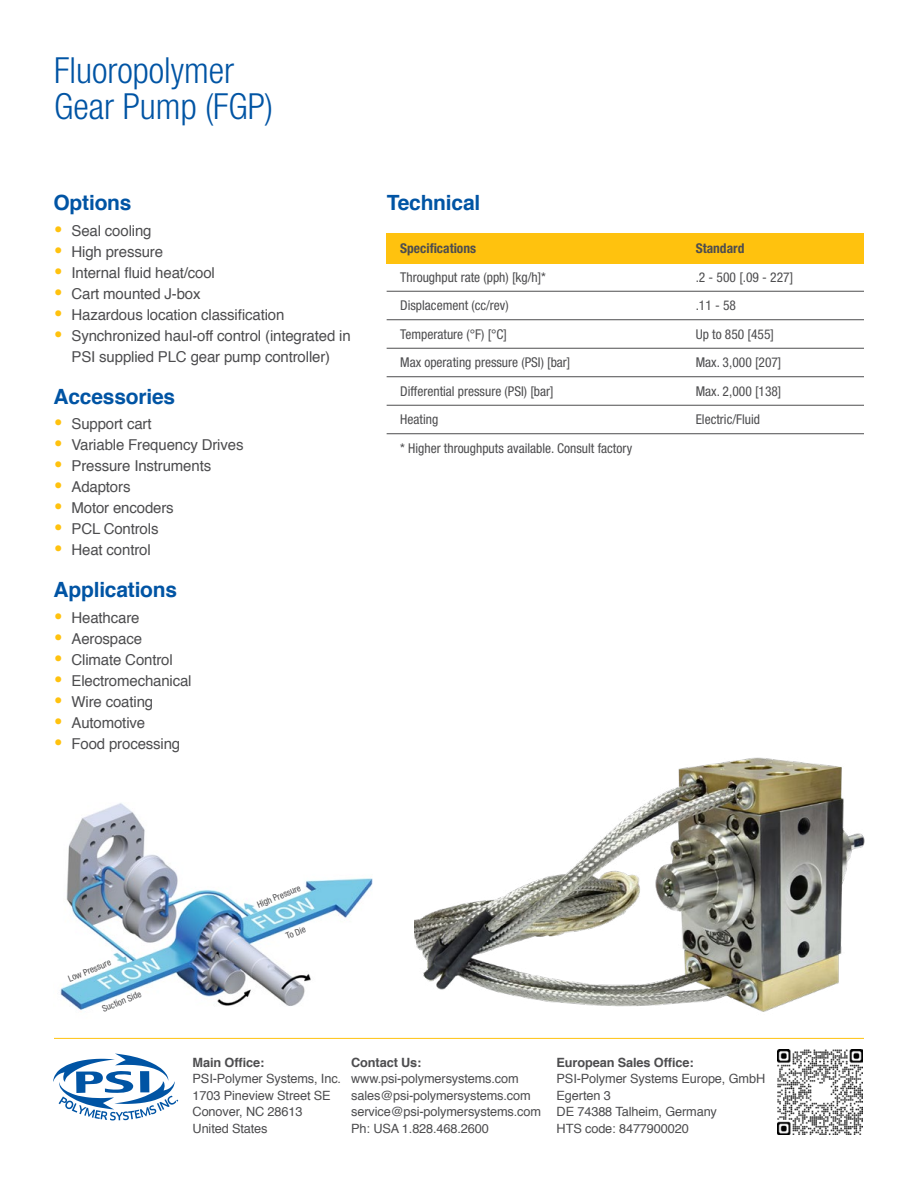
<style>
.page{position:relative;width:918px;height:1188px;background:#fff}
.page>*{position:absolute;margin:0;border:0;box-sizing:border-box;transform-origin:0 0}
.t1{font:300 condensed 36px/36px "Helvetica Neue";color:#0054a4}
.t2{font:700 21px "Helvetica";letter-spacing:-.01em;color:#0054a4}
.t3{font:15px/21px "Helvetica";letter-spacing:-.01em;color:#4d4d4f;text-align:center}
.t4{font:condensed 13.5px "Helvetica Neue";color:#4d4d4f}
.t5{font:700 condensed 13.5px "Helvetica Neue";color:#4d4d4f}
.t6{font:12.75px/16.5px "Helvetica";letter-spacing:-.01em;color:#4d4d4f}
.t7{font:700 12.75px "Helvetica";letter-spacing:-.01em;color:#4d4d4f}
.t8{font:condensed 9px "Helvetica Neue";color:#4d4d4f}
.s1{font-size:27px;color:#ffc20e}
</style>
<div class="page">
<img style="left:59px;top:803px;width:313px;height:207px">
<div style="left:387px;top:233px;width:477px;height:31px;background:#ffc20e"></div>
<hr style="left:387px;top:291px;width:477px;height:1px;background:#4d4d4f">
<hr style="left:387px;top:319px;width:477px;height:1px;background:#4d4d4f">
<hr style="left:387px;top:348px;width:477px;height:1px;background:#4d4d4f">
<hr style="left:387px;top:376px;width:477px;height:1px;background:#4d4d4f">
<hr style="left:387px;top:405px;width:477px;height:1px;background:#4d4d4f">
<hr style="left:387px;top:433px;width:477px;height:1px;background:#4d4d4f">
<img style="left:415px;top:757px;width:450px;height:327px">
<hr style="left:54px;top:1038px;width:810px;height:1px;background:#ffc20e">
<svg style="left:53px;top:1054px;width:125px;height:67px"></svg>
<img style="left:777px;top:1049px;width:85px;height:85px">
<h1 class="t1" style="left:54px;top:52px;width:221px">Fluoropolymer<br>Gear Pump (FGP)</h1>
<h2 class="t2" style="left:54px;top:186px;width:80px">Options</h2>
<p class="t3" style="left:54px;top:220px;width:100px"><span class="s1">•</span> Seal cooling</p>
<p class="t3" style="left:54px;top:241px;width:111px"><span class="s1">•</span> High pressure</p>
<p class="t3" style="left:54px;top:262px;width:163px"><span class="s1">•</span> Internal fluid heat/cool</p>
<p class="t3" style="left:54px;top:283px;width:149px"><span class="s1">•</span> Cart mounted J-box</p>
<p class="t3" style="left:54px;top:304px;width:232px"><span class="s1">•</span> Hazardous location classification</p>
<p class="t3" style="left:54px;top:325px;width:299px"><span class="s1">•</span> Synchronized haul-off control (integrated in<br>PSI supplied PLC gear pump controller)</p>
<h2 class="t2" style="left:54px;top:379px;width:123px">Accessories</h2>
<p class="t3" style="left:54px;top:414px;width:100px"><span class="s1">•</span> Support cart</p>
<p class="t3" style="left:54px;top:435px;width:192px"><span class="s1">•</span> Variable Frequency Drives</p>
<p class="t3" style="left:54px;top:456px;width:159px"><span class="s1">•</span> Pressure Instruments</p>
<p class="t3" style="left:54px;top:477px;width:78px"><span class="s1">•</span> Adaptors</p>
<p class="t3" style="left:54px;top:498px;width:122px"><span class="s1">•</span> Motor encoders</p>
<p class="t3" style="left:54px;top:519px;width:107px"><span class="s1">•</span> PCL Controls</p>
<p class="t3" style="left:54px;top:540px;width:99px"><span class="s1">•</span> Heat control</p>
<h2 class="t2" style="left:54px;top:573px;width:125px">Applications</h2>
<p class="t3" style="left:54px;top:607px;width:87px"><span class="s1">•</span> Heathcare</p>
<p class="t3" style="left:54px;top:628px;width:90px"><span class="s1">•</span> Aerospace</p>
<p class="t3" style="left:54px;top:649px;width:121px"><span class="s1">•</span> Climate Control</p>
<p class="t3" style="left:54px;top:670px;width:140px"><span class="s1">•</span> Electromechanical</p>
<p class="t3" style="left:54px;top:691px;width:101px"><span class="s1">•</span> Wire coating</p>
<p class="t3" style="left:54px;top:712px;width:93px"><span class="s1">•</span> Automotive</p>
<p class="t3" style="left:54px;top:733px;width:128px"><span class="s1">•</span> Food processing</p>
<h2 class="t2" style="left:387px;top:186px;width:95px">Technical</h2>
<p class="t5" style="left:400px;top:241px;width:77px">Specifications</p>
<p class="t5" style="left:696px;top:241px;width:50px">Standard</p>
<p class="t4" style="left:400px;top:269px;width:147px">Throughput rate (pph) [kg/h]*</p>
<p class="t4" style="left:696px;top:269px;width:99px">.2 - 500 [.09 - 227]</p>
<p class="t4" style="left:400px;top:298px;width:110px">Displacement (cc/rev)</p>
<p class="t4" style="left:696px;top:298px;width:42px">.11 - 58</p>
<p class="t4" style="left:400px;top:326px;width:108px">Temperature (°F) [°C]</p>
<p class="t4" style="left:696px;top:326px;width:80px">Up to 850 [455]</p>
<p class="t4" style="left:400px;top:355px;width:172px">Max operating pressure (PSI) [bar]</p>
<p class="t4" style="left:696px;top:355px;width:87px">Max. 3,000 [207]</p>
<p class="t4" style="left:400px;top:383px;width:155px">Differential pressure (PSI) [bar]</p>
<p class="t4" style="left:696px;top:383px;width:87px">Max. 2,000 [138]</p>
<p class="t4" style="left:400px;top:412px;width:40px">Heating</p>
<p class="t4" style="left:696px;top:412px;width:66px">Electric/Fluid</p>
<p class="t4" style="left:400px;top:440px;width:233px">* Higher throughputs available. Consult factory</p>
<p class="t8" style="left:67px;top:974px;width:47px;rotate:-22deg">Low Pressure</p>
<p class="t8" style="left:101px;top:1004px;width:43px;rotate:-22deg">Suction Side</p>
<p class="t8" style="left:256px;top:900px;width:48px;rotate:-22deg">High Pressure</p>
<p class="t8" style="left:284px;top:931px;width:22px;rotate:-22deg">To Die</p>
<p class="t7" style="left:193px;top:1052px;width:73px">Main Office:</p>
<p class="t6" style="left:193px;top:1071px;width:150px">PSI-Polymer Systems, Inc.<br>1703 Pineview Street SE<br>Conover, NC 28613<br>United States</p>
<p class="t7" style="left:351px;top:1052px;width:72px">Contact Us:</p>
<p class="t6" style="left:351px;top:1071px;width:191px">www.psi-polymersystems.com sales@psi-polymersystems.com service@psi-polymersystems.com<br>Ph: USA 1.828.468.2600</p>
<p class="t7" style="left:557px;top:1052px;width:139px">European Sales Office:</p>
<p class="t6" style="left:557px;top:1071px;width:210px">PSI-Polymer Systems Europe, GmbH<br>Egerten 3<br>DE 74388 Talheim, Germany<br>HTS code: 8477900020</p>
</div>
